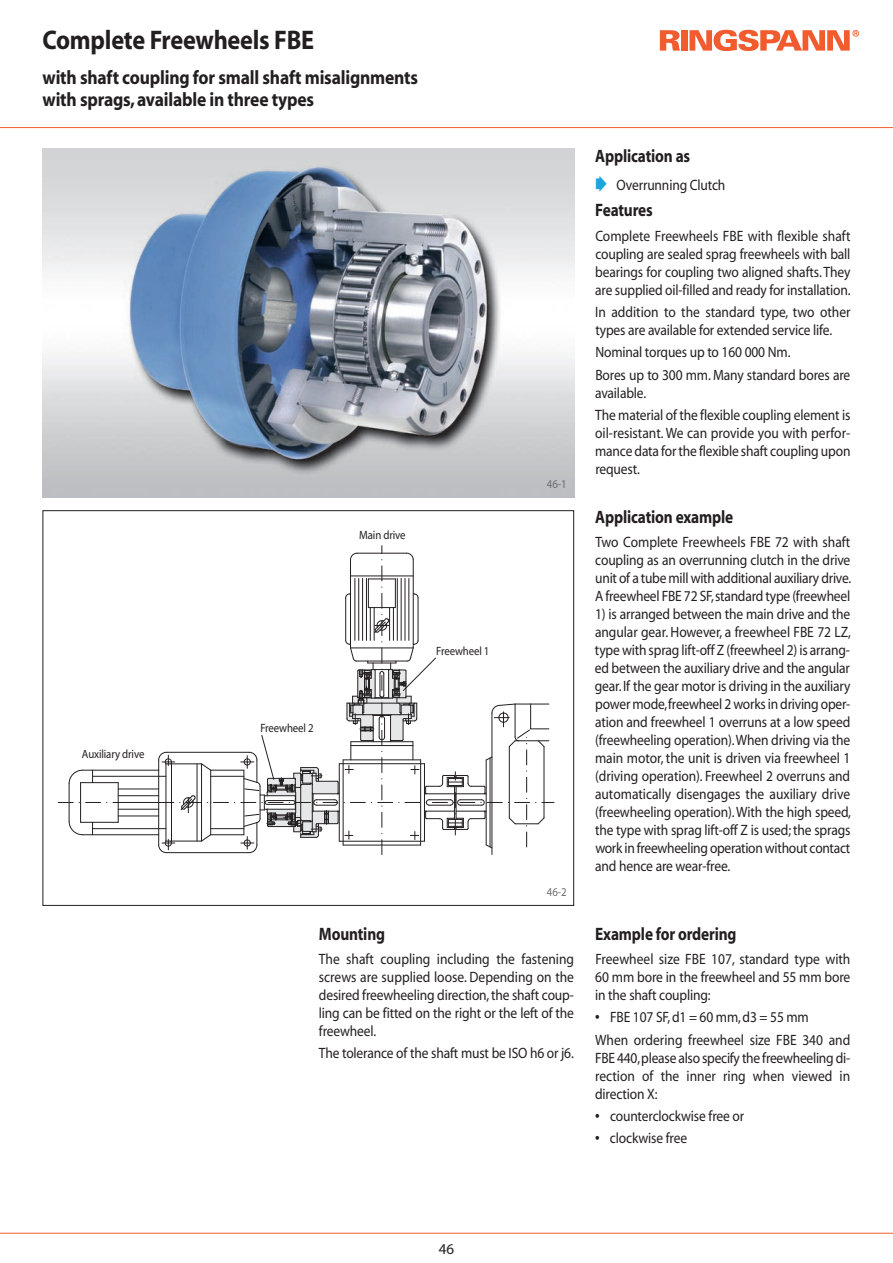
<style>
.page{position:relative;width:893px;height:1263px;background:#fff}
.page>*{position:absolute;margin:0;border:0;box-sizing:border-box;transform-origin:0 0}
.t1{font:700 27px "Myriad";letter-spacing:-.01em;color:#231f20;scale:.9 1}
.t2{font:700 19.5px/22.2px "Myriad";letter-spacing:-.01em;color:#231f20;scale:.9 1}
.t3{font:700 18px "Myriad";letter-spacing:-.01em;color:#231f20;scale:.85 1}
.t4{font:15px/18px "Myriad";letter-spacing:-.01em;color:#231f20;text-align:justify;scale:.9 1}
.t5{font:15px "Myriad";letter-spacing:-.01em;color:#231f20}
.t6{font:12px "Myriad";letter-spacing:-.01em;color:#231f20;scale:.9 1}
.t7{font:12px "Myriad";color:#6c6d70;scale:.9 1}
.s1{color:#19a6df}
.s2{font-weight:700}
</style>
<div class="page">
<hr style="left:80px;top:783px;width:1px;height:39px;background:#231f20">
<hr style="left:69px;top:784px;width:1px;height:37px;background:#231f20">
<hr style="left:83px;top:770px;width:76px;height:1px;background:#231f20">
<svg style="left:58px;top:802px;width:60px;height:1px"></svg>
<hr style="left:93px;top:776px;width:73px;height:1px;background:#231f20">
<hr style="left:81px;top:782px;width:37px;height:1px;background:#231f20">
<hr style="left:118px;top:783px;width:1px;height:39px;background:#231f20">
<hr style="left:118px;top:795px;width:41px;height:1px;background:#231f20">
<hr style="left:118px;top:789px;width:41px;height:1px;background:#231f20">
<hr style="left:83px;top:834px;width:76px;height:1px;background:#231f20">
<hr style="left:93px;top:828px;width:73px;height:1px;background:#231f20">
<hr style="left:81px;top:822px;width:37px;height:1px;background:#231f20">
<hr style="left:118px;top:809px;width:41px;height:1px;background:#231f20">
<hr style="left:118px;top:816px;width:41px;height:1px;background:#231f20">
<svg style="left:69px;top:770px;width:14px;height:14px"></svg>
<svg style="left:69px;top:821px;width:14px;height:14px"></svg>
<hr style="left:118px;top:802px;width:41px;height:1px;background:#231f20">
<img style="left:43px;top:149px;width:531px;height:348px">
<hr style="left:0;top:127px;width:893px;height:1px;background:#f15b2e">
<hr style="left:0;top:1233px;width:893px;height:1px;background:#f15b2e">
<svg style="left:660px;top:30px;width:20px;height:21px"></svg>
<div style="left:681px;top:30px;width:6px;height:21px;background:#f15b2e"></div>
<svg style="left:689px;top:30px;width:170px;height:21px"></svg>
<svg style="left:158px;top:546px;width:396px;height:309px"></svg>
<p class="t1" style="left:43px;top:30px;width:303px">Complete Freewheels FBE</p>
<p class="t2" style="left:43px;top:68px;width:419px">with shaft coupling for small shaft misalignments with sprags, available in three types</p>
<p class="t6" style="left:82px;top:750px;width:71px">Auxiliary drive</p>
<p class="t6" style="left:260px;top:723px;width:61px">Freewheel 2</p>
<p class="t6" style="left:359px;top:530px;width:53px">Main drive</p>
<p class="t6" style="left:436px;top:646px;width:61px">Freewheel 1</p>
<p class="t7" style="left:547px;top:479px;width:23px">46-1</p>
<p class="t7" style="left:547px;top:887px;width:23px">46-2</p>
<p class="t3" style="left:319px;top:927px;width:79px">Mounting</p>
<p class="t4" style="left:319px;top:951px;width:285px">The shaft coupling including the fastening screws are supplied loose. Depending on the desired freewheeling direction, the shaft coup&shy;ling can be fitted on the right or the left of the freewheel.</p>
<p class="t4" style="left:319px;top:1046px;width:285px">The tolerance of the shaft must be ISO h6 or j6.</p>
<p class="t3" style="left:595px;top:149px;width:113px">Application as</p>
<p class="t4" style="left:595px;top:178px;width:146px"><span class="s1">➧</span> Overrunning Clutch</p>
<p class="t3" style="left:595px;top:204px;width:69px">Features</p>
<p class="t4" style="left:595px;top:228px;width:285px">Complete Freewheels FBE with flexible shaft coupling are sealed sprag freewheels with ball bearings for coupling two aligned shafts. They are supplied oil-filled and ready for installation.</p>
<p class="t4" style="left:595px;top:304px;width:285px">In addition to the standard type, two other types are available for extended service life.</p>
<p class="t4" style="left:595px;top:342px;width:285px;line-height:22.2px">Nominal torques up to 160 000 Nm.<br>Bores up to 300 mm. Many standard bores are</p>
<p class="t4" style="left:595px;top:383px;width:285px;line-height:22.2px">available.<br>The material of the flexible coupling element is</p>
<p class="t4" style="left:595px;top:425px;width:285px">oil-resistant. We can provide you with perfor&shy;mance data for the flexible shaft coupling upon request.</p>
<p class="t3" style="left:595px;top:510px;width:164px">Application example</p>
<p class="t4" style="left:595px;top:535px;width:286px">Two Complete Freewheels FBE 72 with shaft coupling as an overrunning clutch in the drive unit of a tube mill with additional auxiliary drive.<br>A freewheel FBE 72 SF, standard type (freewheel</p>
<p class="t4" style="left:595px;top:607px;width:286px">1) is arranged between the main drive and the angular gear. However, a freewheel FBE 72 LZ, type with sprag lift-off Z (freewheel 2) is arrang&shy;ed between the auxiliary drive and the angular gear. If the gear motor is driving in the auxiliary power mode, freewheel 2 works in driving oper&shy;ation and freewheel 1 overruns at a low speed (freewheeling operation). When driving via the main motor, the unit is driven via freewheel 1 (driving operation). Freewheel 2 overruns and automatically disengages the auxiliary drive (freewheeling operation). With the high speed, the type with sprag lift-off Z is used; the sprags work in freewheeling operation without contact and hence are wear-free.</p>
<p class="t3" style="left:595px;top:927px;width:168px">Example for ordering</p>
<p class="t4" style="left:595px;top:951px;width:285px">Freewheel size FBE 107, standard type with 60 mm bore in the freewheel and 55 mm bore in the shaft coupling:</p>
<p class="t4" style="left:595px;top:1007px;width:285px;line-height:22.2px"><span class="s2">•</span> FBE 107 SF, d1 = 60 mm, d3 = 55 mm<br>When ordering freewheel size FBE 340 and</p>
<p class="t4" style="left:595px;top:1050px;width:285px">FBE 440, please also specify the freewheeling di&shy;rection of the inner ring when viewed in direction X:</p>
<p class="t4" style="left:595px;top:1108px;width:167px"><span class="s2">•</span> counterclockwise free or</p>
<p class="t4" style="left:595px;top:1130px;width:104px"><span class="s2">•</span> clockwise free</p>
<p class="t5" style="left:439px;top:1243px;width:17px">46</p>
</div>
